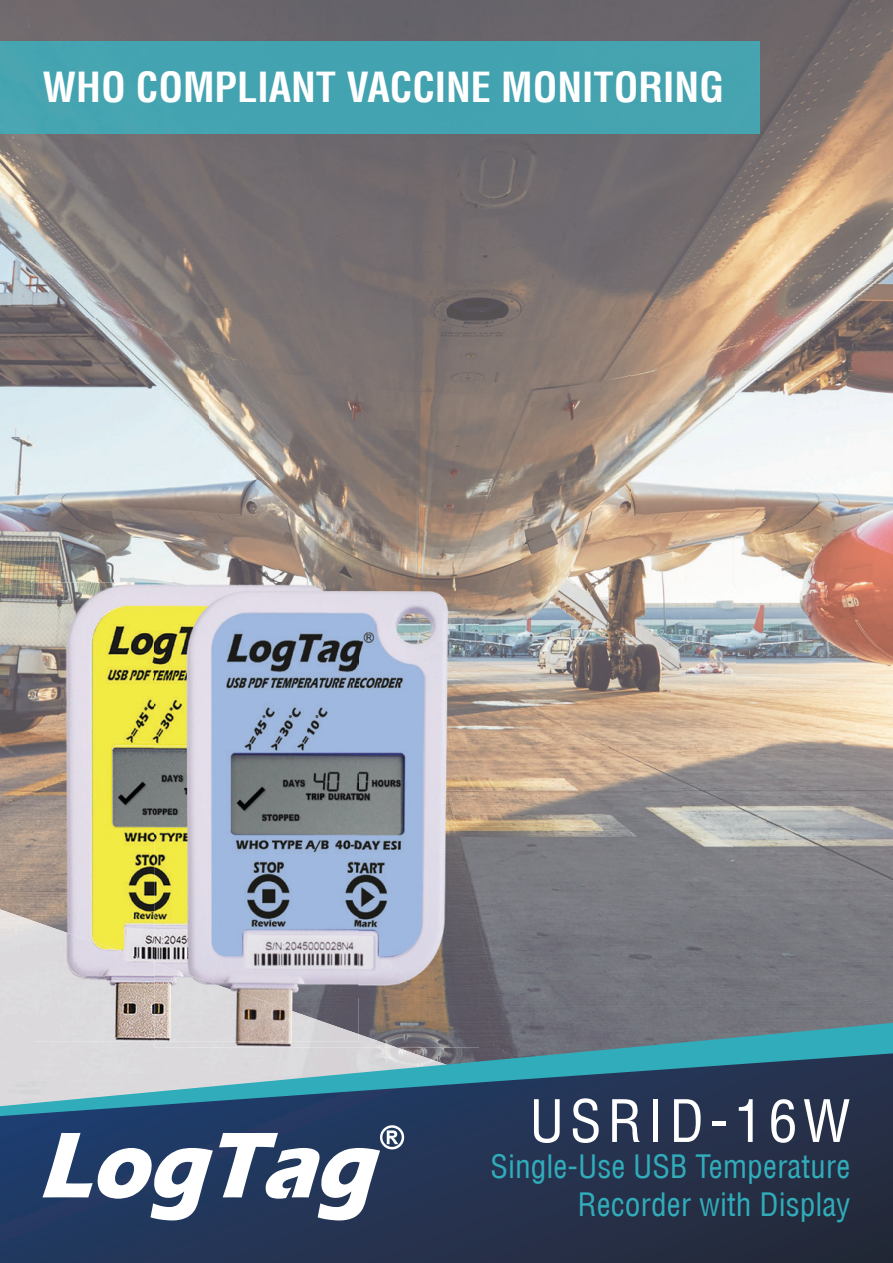
<style>
.page{position:relative;width:893px;height:1263px;background:#fff}
.page>*{position:absolute;margin:0;border:0;box-sizing:border-box;transform-origin:0 0}
.t1{font:condensed 57px "Helvetica LT";letter-spacing:.1em;color:#fff}
.t2{font:700 condensed 40.5px "Helvetica LT";color:#fff}
.t3{font:condensed 31.5px/37.8px "Helvetica LT";color:#30acba;text-align:right}
</style>
<div class="page">
<img style="left:0;top:0;width:893px;height:53px">
<img style="left:736px;top:53px;width:157px;height:970px">
<img style="left:0;top:133px;width:736px;height:451px">
<img style="left:0;top:584px;width:34px;height:325px">
<img style="left:358px;top:584px;width:378px;height:54px">
<img style="left:479px;top:638px;width:204px;height:212px">
<img style="left:683px;top:638px;width:53px;height:385px">
<img style="left:479px;top:850px;width:204px;height:173px">
<div style="left:0;top:42px;width:759px;height:91px;background:#43a3b1"></div>
<img style="left:0;top:909px;width:34px;height:114px">
<svg style="left:0;top:1023px;width:893px;height:30px;background:#7498a1"></svg>
<svg style="left:0;top:1053px;width:893px;height:210px;background:#374d65"></svg>
<img style="left:34px;top:583px;width:139px;height:338px">
<img style="left:173px;top:583px;width:185px;height:6px">
<img style="left:34px;top:921px;width:121px;height:120px">
<img style="left:358px;top:589px;width:121px;height:459px">
<img style="left:155px;top:1034px;width:242px;height:14px">
<img style="left:155px;top:589px;width:203px;height:374px">
<img style="left:155px;top:963px;width:203px;height:78px">
<svg style="left:0;top:1116px;width:404px;height:105px"></svg>
<p class="t2" style="left:43px;top:62px;width:683px">WHO COMPLIANT VACCINE MONITORING</p>
<h1 class="t1" style="left:529px;top:1085px;width:323px">USRID-16W</h1>
<p class="t3" style="left:491px;top:1147px;width:361px">Single-Use USB Temperature<br>Recorder with Display</p>
</div>
